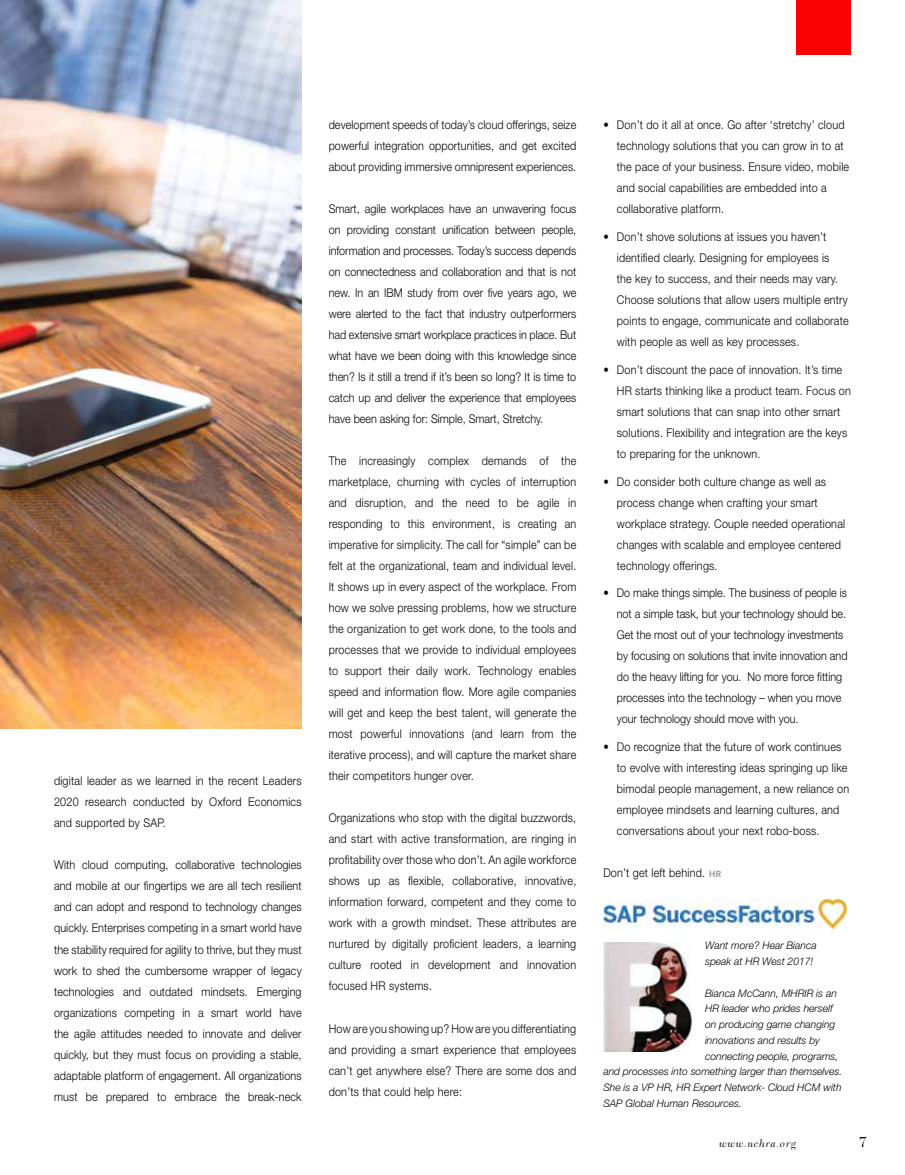
<style>
.page{position:relative;width:905px;height:1175px;background:#fff}
.page>*{position:absolute;margin:0;border:0;box-sizing:border-box;transform-origin:0 0}
.t1{font:15px "New Caledonia LT Std";color:#000}
.t2{font:300 12px/21px "Helvetica Neue LT Std";letter-spacing:.02em;color:#000;text-align:justify;scale:.9 1}
.t3{font:300 12px/21px "Helvetica Neue LT Std";color:#000;scale:.9 1}
.t4{font:italic 300 10.5px/15.8px "Helvetica Neue LT Std";color:#000}
.t5{font:italic 10.5px "New Caledonia LT Std";letter-spacing:.075em;color:#000}
.s1{font-family:"Avenir Next";font-weight:700;font-size:9px;color:#a7a9ac}
</style>
<div class="page">
<img style="left:0;top:0;width:301px;height:728px">
<img style="left:603px;top:899px;width:243px;height:29px">
<img style="left:603px;top:942px;width:88px;height:109px">
<div style="left:796px;top:0;width:54px;height:54px;background:#f90101"></div>
<p class="t2" style="left:54px;top:770px;width:277px">digital leader as we learned in the recent Leaders 2020 research conducted by Oxford Economics and supported by SAP.</p>
<p class="t2" style="left:54px;top:854px;width:277px">With cloud computing, collaborative technologies and mobile at our fingertips we are all tech resilient and can adopt and respond to technology changes quickly. Enterprises competing in a smart world have the stability required for agility to thrive, but they must work to shed the cumbersome wrapper of legacy technologies and outdated mindsets. Emerging organizations competing in a smart world have the agile attitudes needed to innovate and deliver quickly, but they must focus on providing a stable, adaptable platform of engagement. All organizations must be prepared to embrace the break-neck</p>
<p class="t2" style="left:328px;top:114px;width:277px">development speeds of today’s cloud offerings, seize powerful integration opportunities, and get excited about providing immersive omnipresent experiences.</p>
<p class="t2" style="left:328px;top:198px;width:277px">Smart, agile workplaces have an unwavering focus on providing constant unification between people, information and processes. Today’s success depends on connectedness and collaboration and that is not new. In an IBM study from over five years ago, we were alerted to the fact that industry outperformers had extensive smart workplace practices in place. But what have we been doing with this knowledge since then? Is it still a trend if it’s been so long? It is time to catch up and deliver the experience that employees have been asking for: Simple, Smart, Stretchy.</p>
<p class="t2" style="left:328px;top:450px;width:277px">The increasingly complex demands of the marketplace, churning with cycles of interruption and disruption, and the need to be agile in responding to this environment, is creating an imperative for simplicity. The call for “simple” can be felt at the organizational, team and individual level.<br>It shows up in every aspect of the workplace. From how we solve pressing problems, how we structure the organization to get work done, to the tools and processes that we provide to individual employees to support their daily work. Technology enables speed and information flow. More agile companies will get and keep the best talent, will generate the most powerful innovations (and learn from the iterative process), and will capture the market share their competitors hunger over.</p>
<p class="t2" style="left:328px;top:807px;width:277px">Organizations who stop with the digital buzzwords, and start with active transformation, are ringing in profitability over those who don’t. An agile workforce shows up as flexible, collaborative, innovative, information forward, competent and they come to work with a growth mindset. These attributes are nurtured by digitally proficient leaders, a learning culture rooted in development and innovation focused HR systems.</p>
<p class="t2" style="left:328px;top:1017px;width:277px">How are you showing up? How are you differentiating and providing a smart experience that employees can’t get anywhere else? There are some dos and don’ts that could help here:</p>
<p class="t2" style="left:617px;top:114px;width:259px;text-align:left;text-indent:-14px">• Don’t do it all at once. Go after ‘stretchy’ cloud technology solutions that you can grow in to at the pace of your business. Ensure video, mobile and social capabilities are embedded into a collaborative platform.</p>
<p class="t2" style="left:617px;top:226px;width:259px;text-align:left;text-indent:-14px">• Don’t shove solutions at issues you haven’t identified clearly. Designing for employees is<br>the key to success, and their needs may vary.<br>Choose solutions that allow users multiple entry points to engage, communicate and collaborate with people as well as key processes.</p>
<p class="t2" style="left:617px;top:359px;width:262px;text-align:left;text-indent:-14px">• Don’t discount the pace of innovation. It’s time HR starts thinking like a product team. Focus on smart solutions that can snap into other smart solutions. Flexibility and integration are the keys to preparing for the unknown.</p>
<p class="t2" style="left:617px;top:470px;width:255px;text-align:left;text-indent:-14px">• Do consider both culture change as well as process change when crafting your smart workplace strategy. Couple needed operational changes with scalable and employee centered technology offerings.</p>
<p class="t3" style="left:617px;top:582px;width:258px;text-indent:-14px">• Do make things simple. The business of people is not a simple task, but your technology should be.<br>Get the most out of your technology investments by focusing on solutions that invite innovation and do the heavy lifting for you. No more force fitting processes into the technology – when you move your technology should move with you.</p>
<p class="t2" style="left:617px;top:736px;width:260px;text-align:left;text-indent:-13px">• Do recognize that the future of work continues to evolve with interesting ideas springing up like bimodal people management, a new reliance on employee mindsets and learning cultures, and conversations about your next robo-boss.</p>
<p class="t2" style="left:603px;top:862px;width:133px">Don’t get left behind. <span class="s1">HR</span></p>
<p class="t4" style="left:705px;top:937px;width:113px">Want more? Hear Bianca speak at HR West 2017!</p>
<p class="t4" style="left:705px;top:984px;width:133px">Bianca McCann, MHRIR is an</p>
<p class="t4" style="left:705px;top:1000px;width:129px">HR leader who prides herself</p>
<p class="t4" style="left:705px;top:1016px;width:132px">on producing game changing</p>
<p class="t4" style="left:705px;top:1032px;width:116px">innovations and results by</p>
<p class="t4" style="left:705px;top:1047px;width:135px">connecting people, programs,</p>
<p class="t4" style="left:603px;top:1063px;width:240px">and processes into something larger than themselves.</p>
<p class="t4" style="left:603px;top:1079px;width:240px">She is a VP HR, HR Expert Network- Cloud HCM with</p>
<p class="t4" style="left:603px;top:1095px;width:140px">SAP Global Human Resources.</p>
<p class="t5" style="left:719px;top:1137px;width:78px">www.nchra.org</p>
<p class="t1" style="left:859px;top:1133px;width:9px">7</p>
</div>
